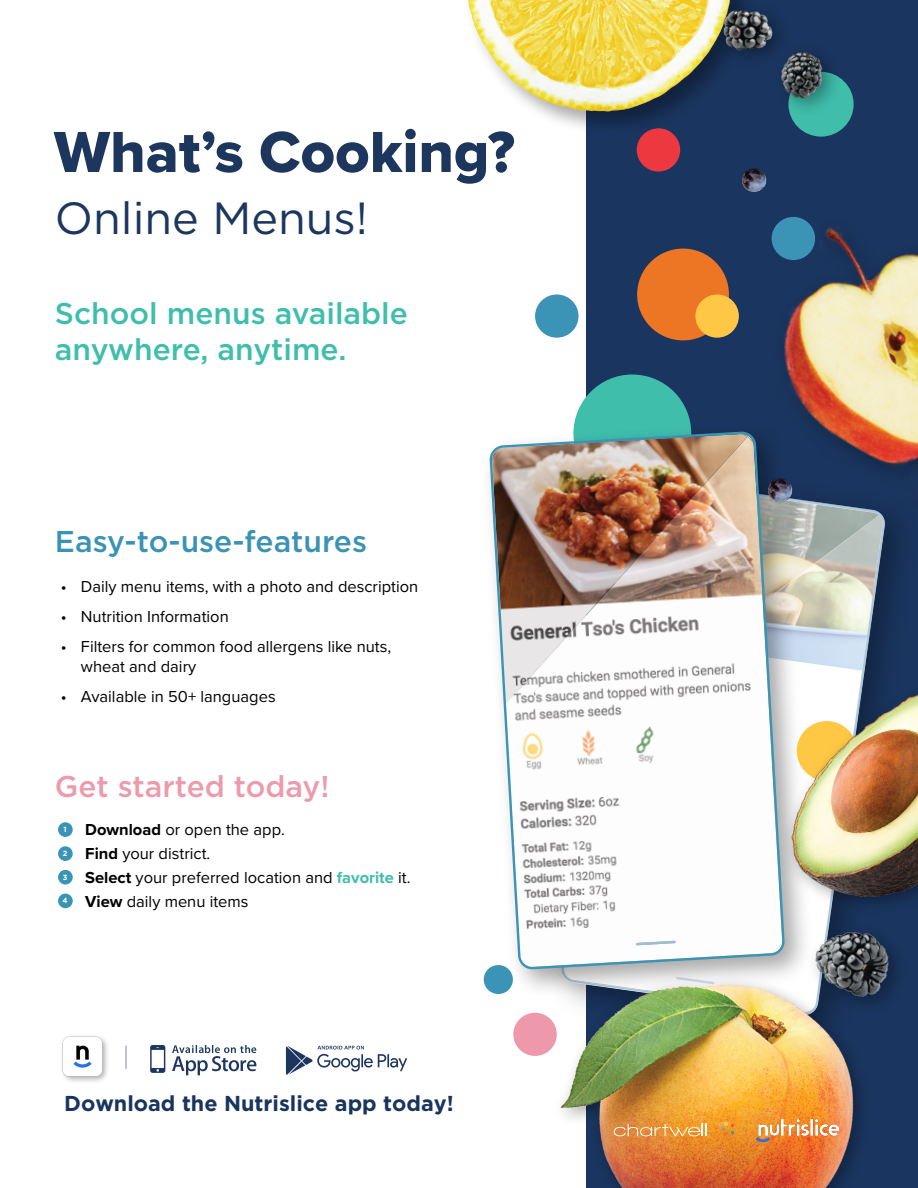
<style>
.page{position:relative;width:918px;height:1188px;background:#fff}
.page>*{position:absolute;margin:0;border:0;box-sizing:border-box;transform-origin:0 0}
.t1{font:60px "Proxima Nova Extrabld";color:#1c365e}
.t2{font:45px "Gotham HTF";color:#1c365e}
.t3{font:500 30px/36px "Gotham HTF";color:#3fbeac}
.t4{font:500 30px "Gotham HTF";color:#3b93b4}
.t5{font:500 30px "Gotham HTF";color:#ec9bac}
.t6{font:700 21.6px "Gotham";color:#19355d}
.t7{font:16.5px/19.8px "Proxima Nova";color:#000}
.t8{font:700 7.5px "Gotham";color:#fff}
.s1{font-weight:700}
.s2{font-weight:700;color:#40bdab}
</style>
<div class="page">
<div style="left:586px;top:0;width:332px;height:1188px;background:#1a355f"></div>
<div style="left:58px;top:893px;width:15px;height:15px;background:#3a94b6;border-radius:50%"></div>
<div style="left:58px;top:870px;width:15px;height:15px;background:#3a94b6;border-radius:50%"></div>
<div style="left:58px;top:846px;width:15px;height:15px;background:#3a94b6;border-radius:50%"></div>
<div style="left:58px;top:822px;width:15px;height:15px;background:#3a94b6;border-radius:50%"></div>
<svg style="left:126px;top:1045px;width:1px;height:24px"></svg>
<div style="left:573px;top:375px;width:118px;height:117px;background:#3fbeac;border-radius:50%"></div>
<svg style="left:814px;top:541px;width:72px;height:111px;background:#b3bab7"></svg>
<div style="left:479px;top:421px;width:335px;height:577px;background:#000;opacity:.35"></div>
<img style="left:490px;top:432px;width:295px;height:537px">
<img style="left:636px;top:941px;width:40px;height:4px">
<div style="left:637px;top:249px;width:92px;height:91px;background:#ec7624;border-radius:50%"></div>
<div style="left:513px;top:1013px;width:44px;height:43px;background:#ed99ab;border-radius:50%"></div>
<div style="left:535px;top:294px;width:44px;height:44px;background:#3b94b5;border-radius:50%"></div>
<div style="left:484px;top:965px;width:29px;height:29px;background:#3b94b5;border-radius:50%"></div>
<div style="left:637px;top:128px;width:43px;height:44px;background:#ed3840;border-radius:50%"></div>
<img style="left:523px;top:948px;width:337px;height:240px">
<svg style="left:746px;top:1120px;width:1px;height:19px"></svg>
<svg style="left:614px;top:1121px;width:120px;height:15px;background:#eaa14d"></svg>
<img style="left:754px;top:652px;width:164px;height:283px">
<img style="left:468px;top:0;width:215px;height:154px">
<img style="left:772px;top:881px;width:146px;height:156px">
<img style="left:686px;top:168px;width:232px;height:373px">
<img style="left:683px;top:0;width:171px;height:137px">
<img style="left:756px;top:1119px;width:82px;height:22px">
<img style="left:62px;top:1036px;width:46px;height:46px">
<svg style="left:150px;top:1045px;width:107px;height:31px"></svg>
<svg style="left:285px;top:1045px;width:122px;height:30px"></svg>
<h1 class="t1" style="left:54px;top:107px;width:462px">What’s Cooking?</h1>
<h1 class="t2" style="left:55px;top:193px;width:315px">Online Menus!</h1>
<p class="t3" style="left:55px;top:295px;width:355px">School menus available anywhere, anytime.</p>
<h2 class="t4" style="left:55px;top:525px;width:314px">Easy-to-use-features</h2>
<p class="t7" style="left:61px;top:576px;width:359px">• Daily menu items, with a photo and description</p>
<p class="t7" style="left:61px;top:606px;width:170px">• Nutrition Information</p>
<p class="t7" style="left:81px;top:636px;width:312px;text-indent:-20px">• Filters for common food allergens like nuts, wheat and dairy</p>
<p class="t7" style="left:61px;top:686px;width:216px">• Available in 50+ languages</p>
<h2 class="t5" style="left:55px;top:769px;width:276px">Get started today!</h2>
<p class="t8" style="left:63px;top:825px;width:5px">1</p>
<p class="t7" style="left:85px;top:819px;width:201px"><span class="s1">Download</span> or open the app.</p>
<p class="t8" style="left:63px;top:849px;width:6px">2</p>
<p class="t7" style="left:85px;top:843px;width:127px"><span class="s1">Find</span> your district.</p>
<p class="t8" style="left:63px;top:873px;width:6px">3</p>
<p class="t7" style="left:85px;top:867px;width:327px"><span class="s1">Select</span> your preferred location and <span class="s2">favorite</span> it.</p>
<p class="t8" style="left:62px;top:896px;width:7px">4</p>
<p class="t7" style="left:85px;top:891px;width:165px"><span class="s1">View</span> daily menu items</p>
<h3 class="t6" style="left:64px;top:1091px;width:391px">Download the Nutrislice app today!</h3>
</div>
